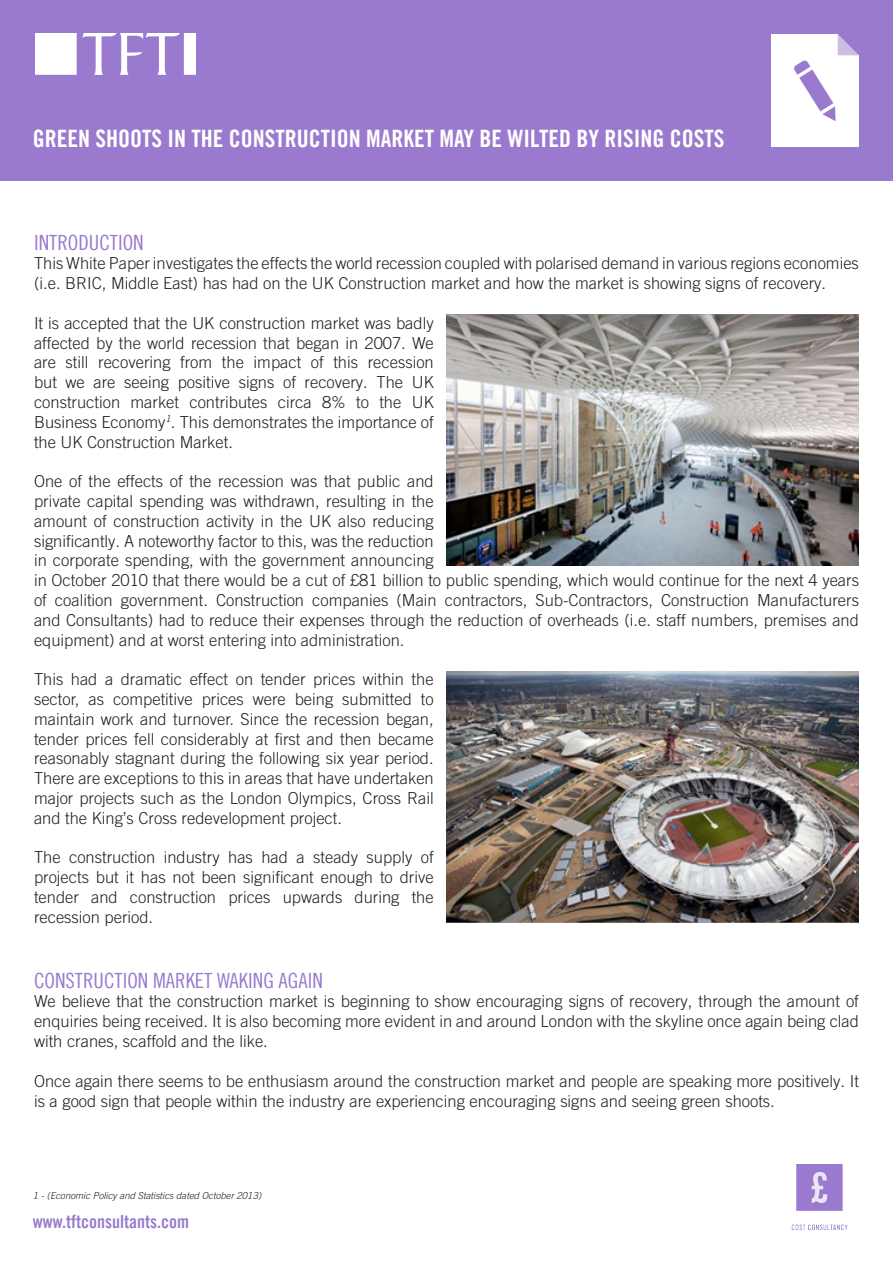
<style>
.page{position:relative;width:893px;height:1263px;background:#fff}
.page>*{position:absolute;margin:0;border:0;box-sizing:border-box;transform-origin:0 0}
.t1{font:24px "Trade Gothic LT Com Bd Cn 20";color:#fff}
.t2{font:21px "Trade Gothic LT Com Cn 18";color:#997ace}
.t3{font:18px "Trade Gothic LT Com Bd Cn 20";color:#997ace}
.t4{font:300 16.5px/19.8px "Trade Gothic LT Com";color:#231f20;text-align:justify}
.t5{font:italic 300 9.6px "Trade Gothic LT Com";color:#231f20}
</style>
<div class="page">
<div style="left:0;top:0;width:893px;height:181px;background:#997ace"></div>
<img style="left:771px;top:34px;width:88px;height:113px">
<img style="left:36px;top:33px;width:160px;height:42px">
<img style="left:446px;top:315px;width:413px;height:251px">
<img style="left:446px;top:672px;width:413px;height:251px">
<img style="left:791px;top:1164px;width:57px;height:66px">
<p class="t1" style="left:33px;top:124px;width:693px">GREEN SHOOTS IN THE CONSTRUCTION MARKET MAY BE WILTED BY RISING COSTS</p>
<p class="t2" style="left:34px;top:230px;width:111px">INTRODUCTION</p>
<p class="t4" style="left:34px;top:253px;width:826px">This White Paper investigates the effects the world recession coupled with polarised demand in various regions economies (i.e. BRIC, Middle East) has had on the UK Construction market and how the market is showing signs of recovery.</p>
<p class="t4" style="left:34px;top:313px;width:401px">It is accepted that the UK construction market was badly affected by the world recession that began in 2007. We are still recovering from the impact of this recession but we are seeing positive signs of recovery. The UK construction market contributes circa 8% to the UK Business Economy<sup>1</sup>. This demonstrates the importance of the UK Construction Market.</p>
<p class="t4" style="left:34px;top:471px;width:826px;text-align:left">One of the effects of the recession was that public and<br>private capital spending was withdrawn, resulting in the<br>amount of construction activity in the UK also reducing<br>significantly. A noteworthy factor to this, was the reduction<br>in corporate spending, with the government announcing<br>in October 2010 that there would be a cut of £81 billion to public spending, which would continue for the next 4 years of coalition government. Construction companies (Main contractors, Sub-Contractors, Construction Manufacturers and Consultants) had to reduce their expenses through the reduction of overheads (i.e. staff numbers, premises and equipment) and at worst entering into administration.</p>
<p class="t4" style="left:34px;top:669px;width:401px">This had a dramatic effect on tender prices within the sector, as competitive prices were being submitted to maintain work and turnover. Since the recession began, tender prices fell considerably at first and then became reasonably stagnant during the following six year period.<br>There are exceptions to this in areas that have undertaken major projects such as the London Olympics, Cross Rail and the King’s Cross redevelopment project.</p>
<p class="t4" style="left:34px;top:847px;width:401px">The construction industry has had a steady supply of projects but it has not been significant enough to drive tender and construction prices upwards during the recession period.</p>
<p class="t2" style="left:34px;top:968px;width:290px">CONSTRUCTION MARKET WAKING AGAIN</p>
<p class="t4" style="left:34px;top:991px;width:826px">We believe that the construction market is beginning to show encouraging signs of recovery, through the amount of enquiries being received. It is also becoming more evident in and around London with the skyline once again being clad with cranes, scaffold and the like.</p>
<p class="t4" style="left:34px;top:1071px;width:826px">Once again there seems to be enthusiasm around the construction market and people are speaking more positively. It is a good sign that people within the industry are experiencing encouraging signs and seeing green shoots.</p>
<p class="t5" style="left:33px;top:1190px;width:230px">1 - (Economic Policy and Statistics dated October 2013)</p>
<p class="t3" style="left:33px;top:1211px;width:158px">www.tftconsultants.com</p>
</div>
